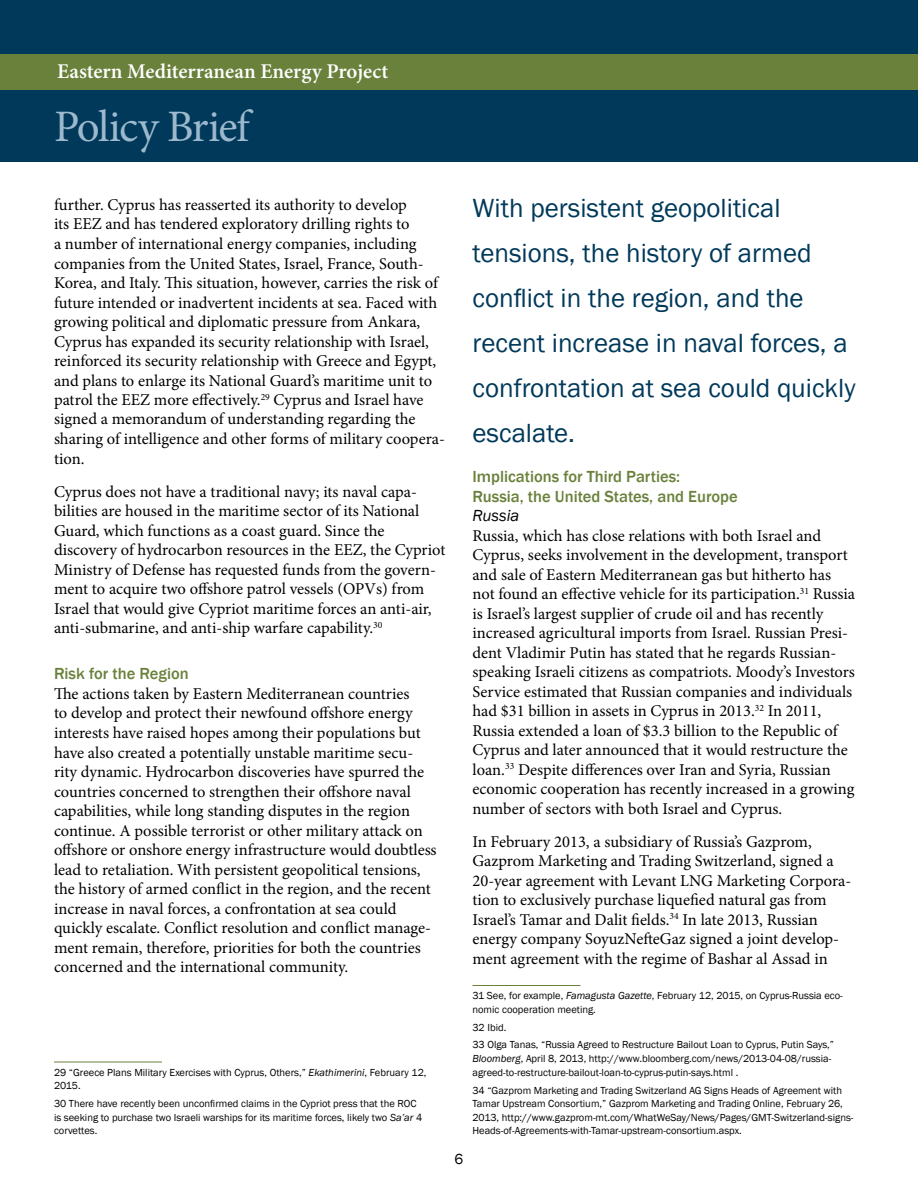
<style>
.page{position:relative;width:918px;height:1188px;background:#fff}
.page>*{position:absolute;margin:0;border:0;box-sizing:border-box;transform-origin:0 0}
.t1{font:45px "Minion Pro";letter-spacing:-.035em;color:#9cb9ce}
.t2{font:27px/45px "Franklin Gothic";color:#00395a}
.t3{font:600 21px "Minion Pro";color:#fff}
.t4{font:16.5px/19.5px "Minion Pro";color:#000}
.t5{font:500 16.5px/19.5px "Franklin Gothic";color:#6a813b}
.t6{font:italic 16.5px "Franklin Gothic";color:#000}
.t7{font:15px "Franklin Gothic";color:#000}
.t8{font:10.5px/13.5px "Franklin Gothic";color:#000}
.s1{font-style:italic}
</style>
<div class="page">
<div style="left:0;top:0;width:918px;height:162px;background:#00395a"></div>
<div style="left:0;top:54px;width:918px;height:36px;background:#6a813b"></div>
<hr style="left:54px;top:1062px;width:108px;height:1px;background:#6a813b">
<hr style="left:472px;top:985px;width:108px;height:1px;background:#6a813b">
<p class="t3" style="left:57px;top:57px;width:333px">Eastern Mediterranean Energy Project</p>
<h1 class="t1" style="left:54px;top:96px;width:197px">Policy Brief</h1>
<p class="t4" style="left:54px;top:195px;width:392px">further. Cyprus has reasserted its authority to develop<br>its EEZ and has tendered exploratory drilling rights to<br>a number of international energy companies, including companies from the United States, Israel, France, South-Korea, and Italy. This situation, however, carries the risk of future intended or inadvertent incidents at sea. Faced with growing political and diplomatic pressure from Ankara, Cyprus has expanded its security relationship with Israel, reinforced its security relationship with Greece and Egypt, and plans to enlarge its National Guard’s maritime unit to patrol the EEZ more effectively.<sup>29</sup> Cyprus and Israel have signed a memorandum of understanding regarding the sharing of intelligence and other forms of military coopera&shy;tion.</p>
<p class="t4" style="left:54px;top:482px;width:393px">Cyprus does not have a traditional navy; its naval capa&shy;bilities are housed in the maritime sector of its National Guard, which functions as a coast guard. Since the discovery of hydrocarbon resources in the EEZ, the Cypriot Ministry of Defense has requested funds from the govern&shy;ment to acquire two offshore patrol vessels (OPVs) from Israel that would give Cypriot maritime forces an anti-air, anti-submarine, and anti-ship warfare capability.<sup>30</sup></p>
<p class="t5" style="left:54px;top:664px;width:136px">Risk for the Region</p>
<p class="t4" style="left:54px;top:684px;width:384px">The actions taken by Eastern Mediterranean countries<br>to develop and protect their newfound offshore energy interests have raised hopes among their populations but have also created a potentially unstable maritime secu&shy;rity dynamic. Hydrocarbon discoveries have spurred the countries concerned to strengthen their offshore naval capabilities, while long standing disputes in the region continue. A possible terrorist or other military attack on offshore or onshore energy infrastructure would doubtless lead to retaliation. With persistent geopolitical tensions, the history of armed conflict in the region, and the recent increase in naval forces, a confrontation at sea could quickly escalate. Conflict resolution and conflict manage&shy;ment remain, therefore, priorities for both the countries concerned and the international community.</p>
<p class="t8" style="left:54px;top:1065px;width:374px">29 “Greece Plans Military Exercises with Cyprus, Others,” <span class="s1">Ekathimerini</span>, February 12,<br>2015.</p>
<p class="t8" style="left:54px;top:1097px;width:370px">30 There have recently been unconfirmed claims in the Cypriot press that the ROC is seeking to purchase two Israeli warships for its maritime forces, likely two <span class="s1">Sa’ar</span> 4 corvettes.</p>
<h2 class="t2" style="left:472px;top:186px;width:385px">With persistent geopolitical tensions, the history of armed conflict in the region, and the recent increase in naval forces, a confrontation at sea could quickly escalate.</h2>
<p class="t7" style="left:455px;top:1150px;width:10px">6</p>
<p class="t5" style="left:472px;top:467px;width:267px">Implications for Third Parties:<br>Russia, the United States, and Europe</p>
<p class="t6" style="left:472px;top:505px;width:48px">Russia</p>
<p class="t4" style="left:472px;top:526px;width:384px">Russia, which has close relations with both Israel and Cyprus, seeks involvement in the development, transport and sale of Eastern Mediterranean gas but hitherto has not found an effective vehicle for its participation.<sup>31</sup> Russia is Israel’s largest supplier of crude oil and has recently increased agricultural imports from Israel. Russian Presi&shy;dent Vladimir Putin has stated that he regards Russian&shy;speaking Israeli citizens as compatriots. Moody’s Investors Service estimated that Russian companies and individuals had $31 billion in assets in Cyprus in 2013.<sup>32</sup> In 2011, Russia extended a loan of $3.3 billion to the Republic of Cyprus and later announced that it would restructure the loan.<sup>33</sup> Despite differences over Iran and Syria, Russian economic cooperation has recently increased in a growing number of sectors with both Israel and Cyprus.</p>
<p class="t4" style="left:472px;top:832px;width:380px">In February 2013, a subsidiary of Russia’s Gazprom, Gazprom Marketing and Trading Switzerland, signed a 20-year agreement with Levant LNG Marketing Corpora&shy;tion to exclusively purchase liquefied natural gas from Israel’s Tamar and Dalit fields.<sup>34</sup> In late 2013, Russian energy company SoyuzNefteGaz signed a joint develop&shy;ment agreement with the regime of Bashar al Assad in</p>
<p class="t8" style="left:472px;top:989px;width:372px">31 See, for example, <span class="s1">Famagusta Gazette</span>, February 12, 2015, on Cyprus-Russia eco&shy;nomic cooperation meeting.</p>
<p class="t8" style="left:472px;top:1018px;width:363px;line-height:18px">32 Ibid.<br>33 Olga Tanas, “Russia Agreed to Restructure Bailout Loan to Cyprus, Putin Says,”</p>
<p class="t8" style="left:472px;top:1052px;width:360px"><span class="s1">Bloomberg</span>, April 8, 2013, http://www.bloomberg.com/news/2013-04-08/russia&shy;agreed-to-restructure-bailout-loan-to-cyprus-putin-says.html .</p>
<p class="t8" style="left:472px;top:1083px;width:383px">34 “Gazprom Marketing and Trading Switzerland AG Signs Heads of Agreement with Tamar Upstream Consortium,” Gazprom Marketing and Trading Online, February 26, 2013, http://www.gazprom-mt.com/WhatWeSay/News/Pages/GMT-Switzerland-signs-Heads-of-Agreements-with-Tamar-upstream-consortium.aspx.</p>
</div>
